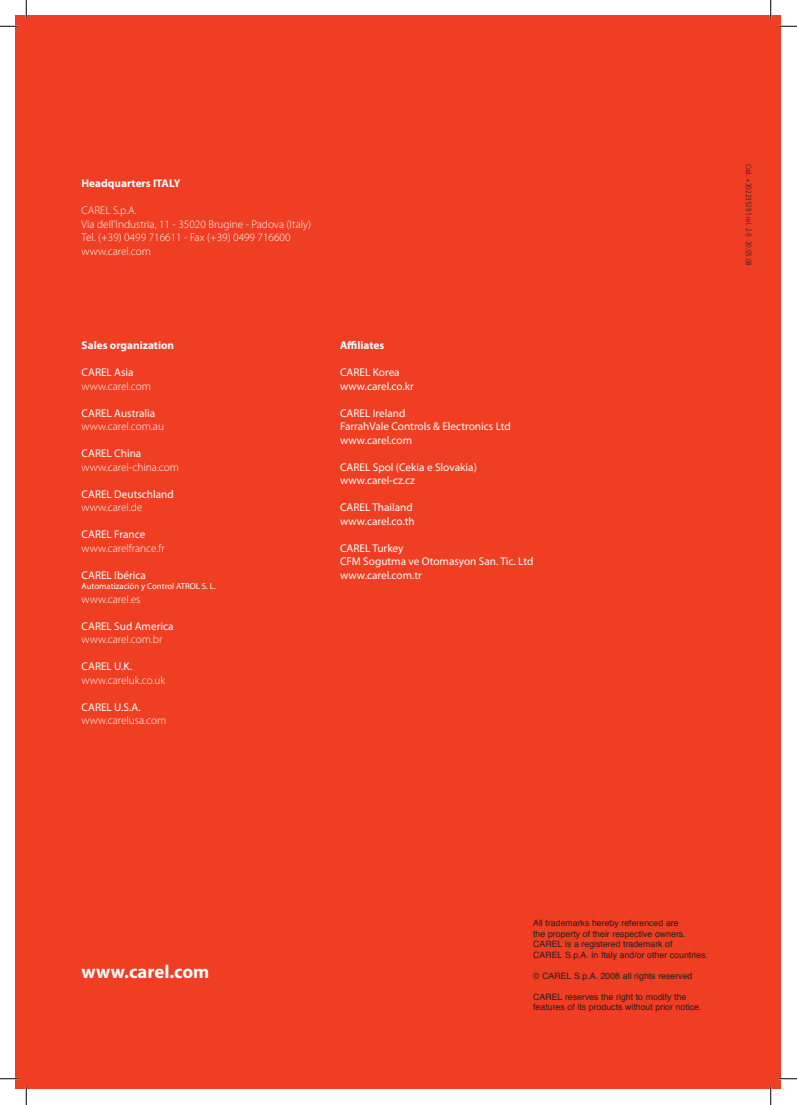
<style>
.page{position:relative;width:797px;height:1105px;background:#fff}
.page>*{position:absolute;margin:0;border:0;box-sizing:border-box;transform-origin:0 0}
.t1{font:700 18.75px "Myriad Pro";color:#fff}
.t2{font:11.25px/13.5px "Myriad Pro";color:#fff}
.t3{font:300 11.25px/13.5px "Myriad Pro";color:#fff}
.t4{font:700 11.25px "Myriad Pro";color:#fff}
.t5{font:8.75px/10.5px "Helvetica";color:#231f20}
.t6{font:8.75px "Myriad Pro";color:#fff}
.t7{font:300 condensed 7.5px "Frutiger";color:#231f20}
</style>
<div class="page">
<div style="left:16px;top:16px;width:765px;height:1073px;background:#ef3e22"></div>
<svg style="left:0;top:25px;width:19px;height:2px"></svg>
<svg style="left:778px;top:25px;width:19px;height:2px"></svg>
<svg style="left:0;top:1078px;width:19px;height:1px"></svg>
<svg style="left:778px;top:1078px;width:19px;height:1px"></svg>
<svg style="left:25px;top:0;width:2px;height:19px"></svg>
<svg style="left:25px;top:1086px;width:2px;height:19px"></svg>
<svg style="left:770px;top:0;width:1px;height:19px"></svg>
<svg style="left:770px;top:1086px;width:1px;height:19px"></svg>
<p class="t4" style="left:82px;top:176px;width:100px">Headquarters ITALY</p>
<p class="t3" style="left:82px;top:204px;width:231px">CAREL S.p.A.<br>Via dell’Industria, 11 - 35020 Brugine - Padova (Italy)<br>Tel. (+39) 0499 716611 - Fax (+39) 0499 716600 www.carel.com</p>
<p class="t4" style="left:82px;top:338px;width:94px">Sales organization</p>
<p class="t2" style="left:82px;top:365px;width:54px">CAREL Asia</p>
<p class="t3" style="left:82px;top:379px;width:71px">www.carel.com</p>
<p class="t2" style="left:82px;top:406px;width:75px">CAREL Australia</p>
<p class="t3" style="left:82px;top:420px;width:84px">www.carel.com.au</p>
<p class="t2" style="left:82px;top:446px;width:61px">CAREL China</p>
<p class="t3" style="left:82px;top:460px;width:99px">www.carel-china.com</p>
<p class="t2" style="left:82px;top:487px;width:94px">CAREL Deutschland</p>
<p class="t3" style="left:82px;top:501px;width:62px">www.carel.de</p>
<p class="t2" style="left:82px;top:527px;width:65px">CAREL France</p>
<p class="t3" style="left:82px;top:541px;width:85px">www.carelfrance.fr</p>
<p class="t2" style="left:82px;top:568px;width:66px">CAREL Ibérica</p>
<p class="t6" style="left:82px;top:581px;width:136px">Automatización y Control ATROL S. L.</p>
<p class="t3" style="left:82px;top:592px;width:60px">www.carel.es</p>
<p class="t2" style="left:82px;top:619px;width:93px">CAREL Sud America</p>
<p class="t3" style="left:82px;top:633px;width:82px">www.carel.com.br</p>
<p class="t2" style="left:82px;top:659px;width:52px">CAREL U.K.</p>
<p class="t3" style="left:82px;top:673px;width:85px">www.careluk.co.uk</p>
<p class="t2" style="left:82px;top:700px;width:61px">CAREL U.S.A.</p>
<p class="t3" style="left:82px;top:714px;width:86px">www.carelusa.com</p>
<p class="t4" style="left:340px;top:338px;width:46px">Affiliates</p>
<p class="t2" style="left:340px;top:365px;width:75px">CAREL Korea www.carel.co.kr</p>
<p class="t2" style="left:340px;top:406px;width:172px">CAREL Ireland<br>FarrahVale Controls &amp; Electronics Ltd www.carel.com</p>
<p class="t2" style="left:340px;top:460px;width:138px">CAREL Spol (Cekia e Slovakia) www.carel-cz.cz</p>
<p class="t2" style="left:340px;top:500px;width:76px">CAREL Thailand www.carel.co.th</p>
<p class="t2" style="left:340px;top:541px;width:195px">CAREL Turkey<br>CFM Sogutma ve Otomasyon San. Tic. Ltd www.carel.com.tr</p>
<p class="t7" style="left:753px;top:164px;width:104px;rotate:90deg">Cod. +302235291 rel. 2.0 20.05.08</p>
<h1 class="t1" style="left:82px;top:959px;width:129px">www.carel.com</h1>
<p class="t5" style="left:533px;top:917px;width:176px">All trademarks hereby referenced are<br>the property of their respective owners.<br>CAREL is a registered trademark of<br>CAREL S.p.A. in Italy and/or other countries.</p>
<p class="t5" style="left:533px;top:970px;width:161px">© CAREL S.p.A. 2008 all rights reserved</p>
<p class="t5" style="left:533px;top:991px;width:170px">CAREL reserves the right to modify the features of its products without prior notice.</p>
</div>
